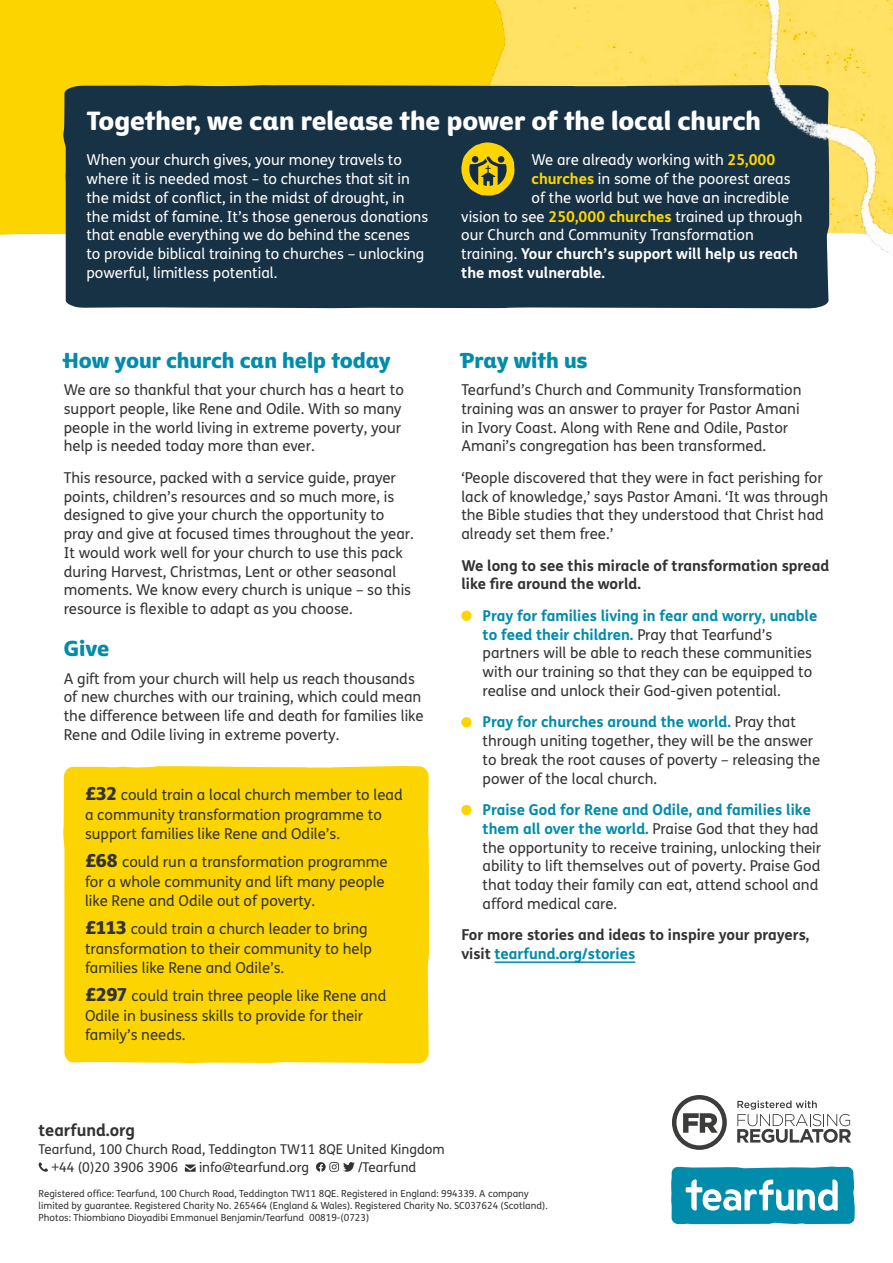
<style>
.page{position:relative;width:893px;height:1263px;background:#fff}
.page>*{position:absolute;margin:0;border:0;box-sizing:border-box;transform-origin:0 0}
.Section_Heading{font:25.5px "Tearfund Sans";color:#fff}
.Section_Heading-2{font:21px "Tearfund Sans";color:#008caa}
.t1{font:700 16.5px "FS Me";color:#333}
.body_copy{font:15px/18.8px "FS Me";color:#333}
.body_copy-2{font:15px/18.8px "FS Me";color:#fff}
.body_copy-3{font:700 15px/18.8px "FS Me";color:#333}
.body_copy-4{font:700 15px "FS Me";color:#fff}
.t2{font:13.5px/18px "FS Me";color:#333}
.t3{font:9.75px/12px "FS Me";color:#333}
.s1{font-weight:700;color:#fcd500}
.s2{font-weight:400}
.s3{font-family:"Tearfund Sans";font-size:18px}
.s4{font-weight:700;color:#008caa}
.s5{color:#008caa}
</style>
<div class="page">
<div style="left:0;top:0;width:441px;height:235px;background:#fcd500"></div>
<img style="left:441px;top:0;width:306px;height:85px">
<div style="left:63px;top:85px;width:766px;height:223px;background:#173145"></div>
<hr style="left:495px;top:961px;width:140px;height:2px;background:#008caa">
<svg style="left:461px;top:611px;width:11px;height:10px"></svg>
<svg style="left:461px;top:717px;width:11px;height:10px"></svg>
<svg style="left:461px;top:805px;width:11px;height:10px"></svg>
<svg style="left:461px;top:142px;width:53px;height:54px;background:#9c8e1c"></svg>
<div style="left:63px;top:766px;width:366px;height:297px;background:#fcd500"></div>
<img style="left:747px;top:0;width:146px;height:258px">
<svg style="left:39px;top:1162px;width:9px;height:10px"></svg>
<svg style="left:185px;top:1164px;width:11px;height:8px"></svg>
<svg style="left:316px;top:1162px;width:39px;height:10px"></svg>
<svg style="left:671px;top:1166px;width:184px;height:58px"></svg>
<svg style="left:672px;top:1095px;width:55px;height:55px"></svg>
<svg style="left:737px;top:1100px;width:114px;height:43px"></svg>
<p class="Section_Heading" style="left:86px;top:97px;width:676px">Together, we can release the power of the local church</p>
<p class="body_copy-2" style="left:86px;top:151px;width:343px">When your church gives, your money travels to where it is needed most – to churches that sit in the midst of conflict, in the midst of drought, in the midst of famine. It’s those generous donations that enable everything we do behind the scenes<br>to provide biblical training to churches – unlocking powerful, limitless potential.</p>
<p class="body_copy-2" style="left:531px;top:151px;width:245px">We are already working with <span class="s1">25,000</span></p>
<p class="body_copy-2" style="left:531px;top:169px;width:261px"><span class="s1">churches</span> in some of the poorest areas</p>
<p class="body_copy-2" style="left:531px;top:188px;width:259px">of the world but we have an incredible</p>
<p class="body_copy-2" style="left:461px;top:207px;width:343px">vision to see <span class="s1">250,000 churches</span> trained up through</p>
<p class="body_copy-2" style="left:461px;top:226px;width:294px">our Church and Community Transformation</p>
<p class="body_copy-4" style="left:461px;top:242px;width:338px"><span class="s2">training.</span> Your church’s support will help us reach</p>
<p class="body_copy-4" style="left:461px;top:261px;width:145px">the most vulnerable.</p>
<p class="Section_Heading-2" style="left:64px;top:341px;width:329px">How your church can help today</p>
<p class="body_copy" style="left:64px;top:380px;width:342px">We are so thankful that your church has a heart to support people, like Rene and Odile. With so many people in the world living in extreme poverty, your help is needed today more than ever.</p>
<p class="body_copy" style="left:64px;top:468px;width:352px">This resource, packed with a service guide, prayer points, children’s resources and so much more, is designed to give your church the opportunity to pray and give at focused times throughout the year.<br>It would work well for your church to use this pack during Harvest, Christmas, Lent or other seasonal moments. We know every church is unique – so this resource is flexible to adapt as you choose.</p>
<p class="Section_Heading-2" style="left:64px;top:629px;width:47px">Give</p>
<p class="body_copy" style="left:64px;top:669px;width:361px">A gift from your church will help us reach thousands of new churches with our training, which could mean the difference between life and death for families like Rene and Odile living in extreme poverty.</p>
<p class="body_copy" style="left:85px;top:785px;width:319px;line-height:19.5px"><span class="s3">£32</span> could train a local church member to lead a community transformation programme to support families like Rene and Odile’s.</p>
<p class="body_copy" style="left:85px;top:852px;width:304px;line-height:19.5px"><span class="s3">£68</span> could run a transformation programme for a whole community and lift many people like Rene and Odile out of poverty.</p>
<p class="body_copy" style="left:85px;top:919px;width:289px;line-height:19.5px"><span class="s3">£113</span> could train a church leader to bring transformation to their community to help families like Rene and Odile’s.</p>
<p class="body_copy" style="left:85px;top:986px;width:303px;line-height:19.5px"><span class="s3">£297</span> could train three people like Rene and<br>Odile in business skills to provide for their family’s needs.</p>
<p class="Section_Heading-2" style="left:461px;top:341px;width:128px">Pray with us</p>
<p class="body_copy" style="left:461px;top:380px;width:342px">Tearfund’s Church and Community Transformation training was an answer to prayer for Pastor Amani in Ivory Coast. Along with Rene and Odile, Pastor Amani’s congregation has been transformed.</p>
<p class="body_copy" style="left:461px;top:468px;width:368px">‘People discovered that they were in fact perishing for lack of knowledge,’ says Pastor Amani. ‘It was through the Bible studies that they understood that Christ had already set them free.’</p>
<p class="body_copy-3" style="left:461px;top:555px;width:369px">We long to see this miracle of transformation spread like fire around the world.</p>
<p class="body_copy" style="left:483px;top:606px;width:336px"><span class="s4">Pray for families living in fear and worry, unable to feed their children.</span> Pray that Tearfund’s partners will be able to reach these communities with our training so that they can be equipped to realise and unlock their God-given potential.</p>
<p class="body_copy" style="left:483px;top:712px;width:339px"><span class="s4">Pray for churches around the world.</span> Pray that through uniting together, they will be the answer to break the root causes of poverty – releasing the power of the local church.</p>
<p class="body_copy" style="left:483px;top:800px;width:340px"><span class="s4">Praise God for Rene and Odile, and families like them all over the world.</span> Praise God that they had the opportunity to receive training, unlocking their ability to lift themselves out of poverty. Praise God that today their family can eat, attend school and afford medical care.</p>
<p class="body_copy-3" style="left:461px;top:925px;width:350px">For more stories and ideas to inspire your prayers, visit <span class="s5">tearfund.org/stories</span></p>
<p class="t1" style="left:39px;top:1117px;width:98px">tearfund.org</p>
<p class="t2" style="left:51px;top:1140px;width:395px;text-indent:-13px">Tearfund, 100 Church Road, Teddington TW11 8QE United Kingdom +44 (0)20 3906 3906</p>
<p class="t2" style="left:199px;top:1158px;width:112px">info@tearfund.org</p>
<p class="t2" style="left:358px;top:1158px;width:60px">/Tearfund</p>
<p class="t3" style="left:39px;top:1187px;width:510px">Registered office: Tearfund, 100 Church Road, Teddington TW11 8QE. Registered in England: 994339. A company limited by guarantee. Registered Charity No. 265464 (England &amp; Wales). Registered Charity No. SC037624 (Scotland).<br>Photos: Thiombiano Dioyadibi Emmanuel Benjamin/Tearfund 00819-(0723)</p>
</div>
